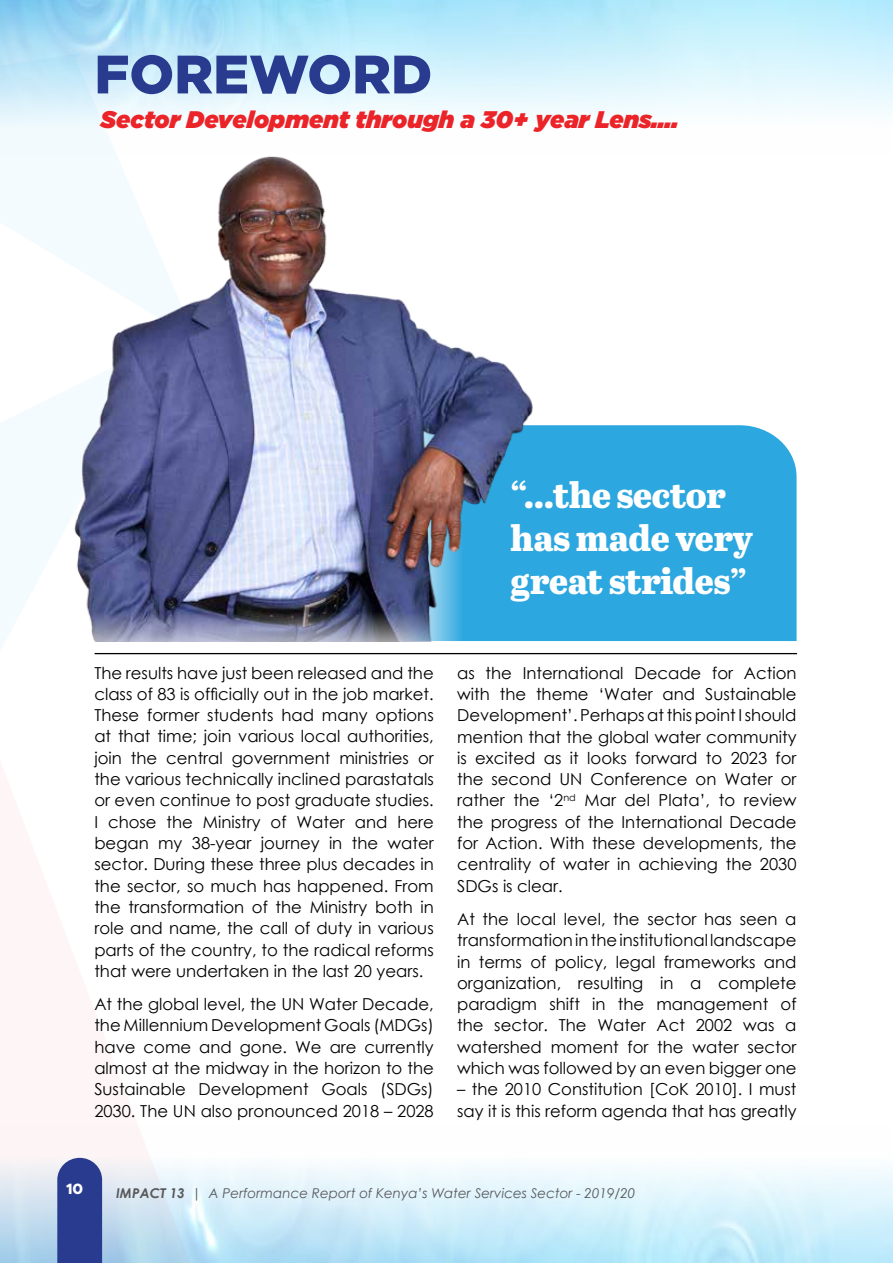
<style>
.page{position:relative;width:893px;height:1263px;background:#fff}
.page>*{position:absolute;margin:0;border:0;box-sizing:border-box;transform-origin:0 0}
.t1{font:900 54px "Gotham";color:#293b8f}
.t2{font:800 36px/43.2px "Abril Text";letter-spacing:-.01em;color:#fff}
.t3{font:italic 900 24px "Gotham";color:#eb2429}
.t4{font:16.5px/21.3px "Century Gothic";color:#000;text-align:justify}
.t5{font:800 15px "Metropolis";color:#fff}
.t6{font:italic 13.5px "Century Gothic";color:#58595b}
.s1{font-weight:700}
</style>
<div class="page">
<svg style="left:0;top:1126px;width:197px;height:137px"></svg>
<div style="left:57px;top:1158px;width:45px;height:105px;background:#293b8f"></div>
<svg style="left:0;top:397px;width:166px;height:258px;fill:#f3fbfe"></svg>
<svg style="left:0;top:53px;width:197px;height:201px"></svg>
<div style="left:533px;top:425px;width:263px;height:216px;background:#2da7df"></div>
<img style="left:54px;top:81px;width:479px;height:560px">
<div style="left:95px;top:653px;width:702px;height:1px;border:1px solid #000"></div>
<h1 class="t1" style="left:94px;top:43px;width:339px">FOREWORD</h1>
<h3 class="t3" style="left:100px;top:106px;width:580px">Sector Development through a 30+ year Lens….</h3>
<h2 class="t2" style="left:510px;top:472px;width:244px">“...the sector has made very great strides”</h2>
<p class="t4" style="left:94px;top:662px;width:341px">The results have just been released and the class of 83 is officially out in the job market.<br>These former students had many options at that time; join various local authorities, join the central government ministries or the various technically inclined parastatals or even continue to post graduate studies.<br>I chose the Ministry of Water and here began my 38-year journey in the water sector. During these three plus decades in the sector, so much has happened. From the transformation of the Ministry both in role and name, the call of duty in various parts of the country, to the radical reforms that were undertaken in the last 20 years.</p>
<p class="t4" style="left:94px;top:993px;width:341px">At the global level, the UN Water Decade, the Millennium Development Goals (MDGs) have come and gone. We are currently almost at the midway in the horizon to the Sustainable Development Goals (SDGs)<br>2030. The UN also pronounced 2018 – 2028</p>
<p class="t4" style="left:457px;top:662px;width:341px">as the International Decade for Action with the theme ‘Water and Sustainable Development’. Perhaps at this point I should mention that the global water community is excited as it looks forward to 2023 for the second UN Conference on Water or rather the ‘2<sup>nd</sup> Mar del Plata’, to review the progress of the International Decade for Action. With these developments, the centrality of water in achieving the 2030<br>SDGs is clear.</p>
<p class="t4" style="left:457px;top:908px;width:341px">At the local level, the sector has seen a transformation in the institutional landscape in terms of policy, legal frameworks and organization, resulting in a complete paradigm shift in the management of the sector. The Water Act 2002 was a watershed moment for the water sector which was followed by an even bigger one</p>
<p class="t4" style="left:457px;top:1078px;width:341px">– the 2010 Constitution [CoK 2010]. I must say it is this reform agenda that has greatly</p>
<p class="t5" style="left:66px;top:1179px;width:19px">10</p>
<p class="t6" style="left:116px;top:1183px;width:521px"><span class="s1">IMPACT 13</span> | A Performance Report of Kenya’s Water Services Sector - 2019/20</p>
</div>
